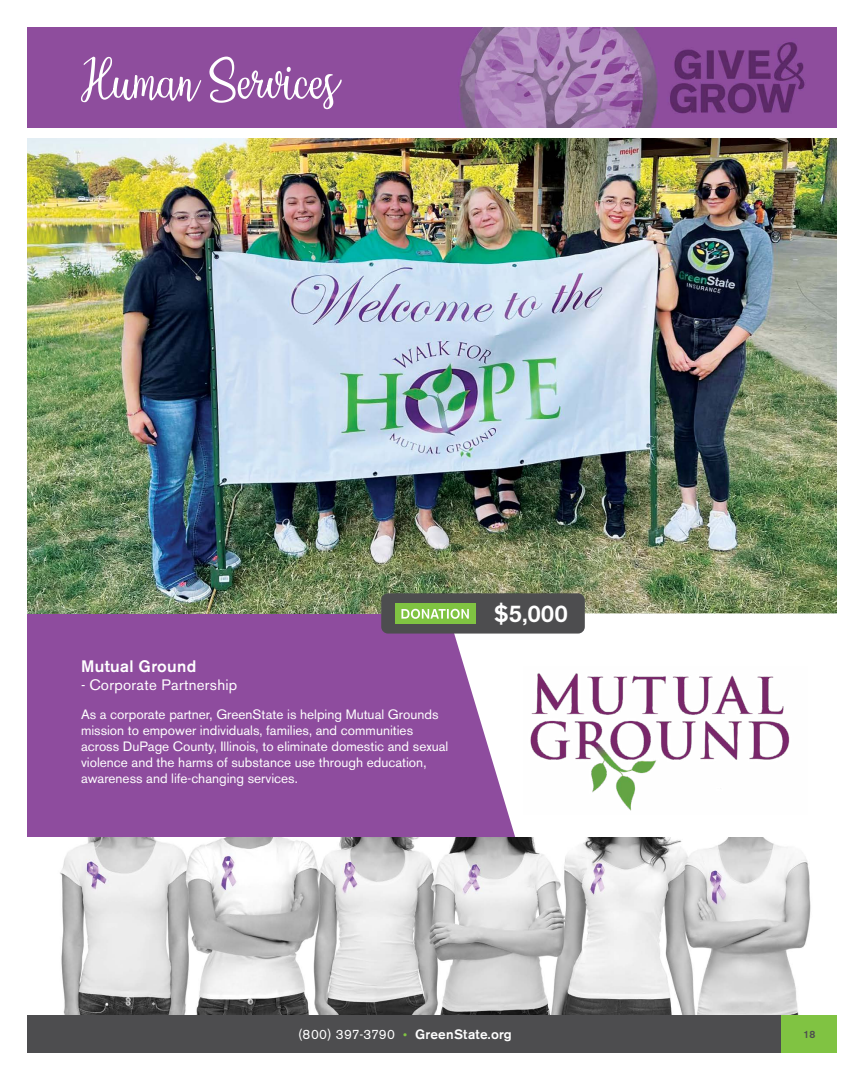
<style>
.page{position:relative;width:864px;height:1080px;background:#fff}
.page>*{position:absolute;margin:0;border:0;box-sizing:border-box;transform-origin:0 0}
.t1{font:500 24px "Akzidenz Grotesk BE";color:#fff}
.t2{font:500 16.5px "Akzidenz Grotesk BE";letter-spacing:.02em;color:#fff}
.t3{font:15px "Akzidenz Grotesk BE";letter-spacing:.02em;color:#fff}
.t4{font:13.5px/16.2px "Akzidenz Grotesk BE";color:#fff}
.t5{font:500 13.5px "Akzidenz Grotesk BE";letter-spacing:.02em;color:#fff}
.t6{font:500 10.5px "Akzidenz Grotesk BE";color:#4d4d4f}
.s1{font-weight:400}
.s2{font-weight:400;font-size:12px;color:#80c342}
</style>
<div class="page">
<img style="left:60px;top:837px;width:751px;height:178px">
<div style="left:27px;top:609px;width:810px;height:228px;background:#8e4c9e"></div>
<img style="left:27px;top:138px;width:810px;height:476px">
<img style="left:27px;top:27px;width:810px;height:101px">
<svg style="left:81px;top:57px;width:261px;height:52px;background:#a16cae"></svg>
<svg style="left:454px;top:613px;width:383px;height:224px;fill:#fff"></svg>
<img style="left:524px;top:666px;width:284px;height:149px">
<div style="left:381px;top:593px;width:204px;height:41px;background:#4d4d4f;border-radius:7px"></div>
<div style="left:396px;top:603px;width:80px;height:21px;background:#80c342"></div>
<svg style="left:401px;top:609px;width:68px;height:10px"></svg>
<div style="left:27px;top:1015px;width:810px;height:38px;background:#4d4d4f"></div>
<div style="left:782px;top:1015px;width:55px;height:38px;background:#80c342"></div>
<p class="t2" style="left:81px;top:656px;width:117px">Mutual Ground</p>
<p class="t3" style="left:81px;top:676px;width:158px">- Corporate Partnership</p>
<p class="t4" style="left:81px;top:706px;width:369px">As a corporate partner, GreenState is helping Mutual Grounds mission to empower individuals, families, and communities across DuPage County, Illinois, to eliminate domestic and sexual violence and the harms of substance use through education, awareness and life-changing services.</p>
<h1 class="t1" style="left:494px;top:599px;width:75px">$5,000</h1>
<p class="t5" style="left:298px;top:1026px;width:215px"><span class="s1">(800) 397-3790</span> <span class="s2">•</span> GreenState.org</p>
<p class="t6" style="left:803px;top:1027px;width:14px">18</p>
</div>
